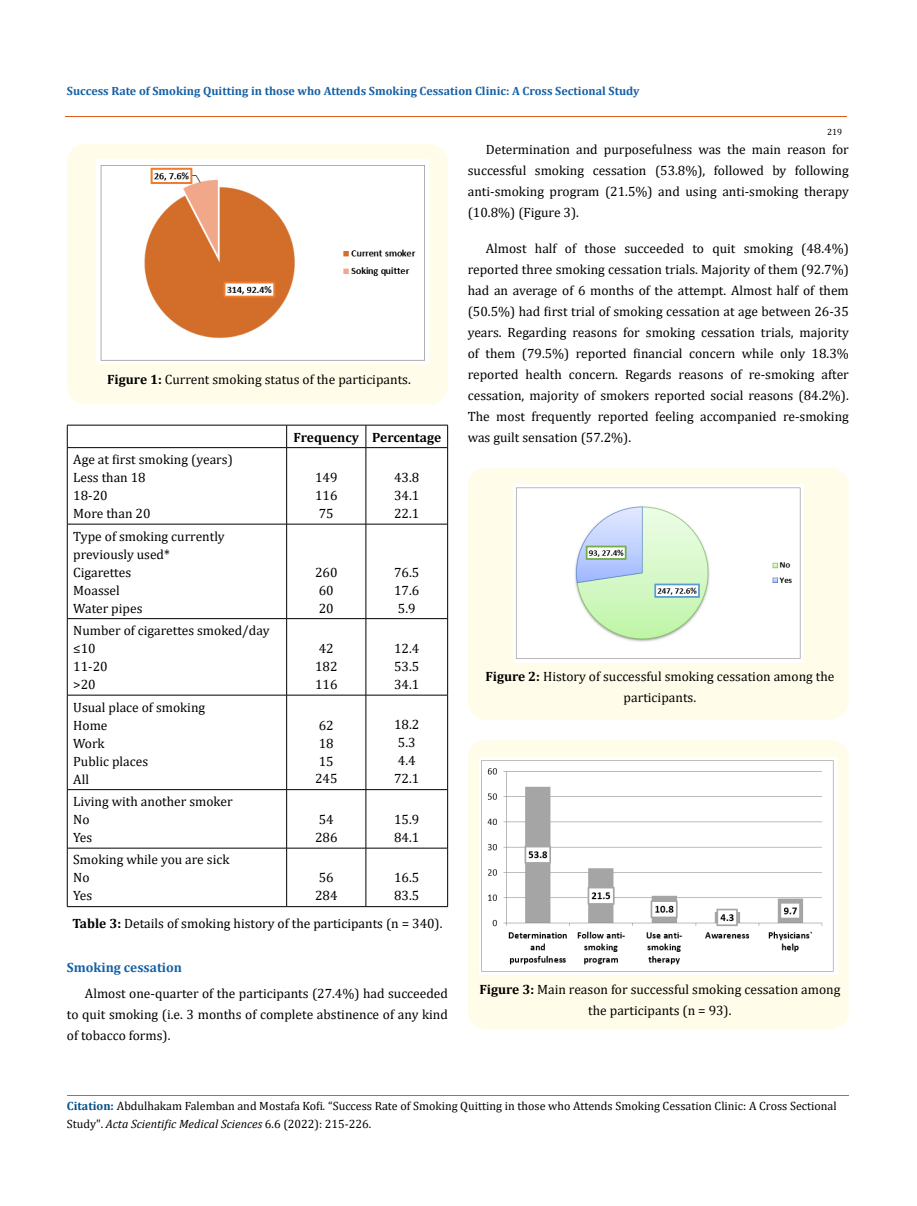
<style>
.page{position:relative;width:917px;height:1206px;background:#fff}
.page>*{position:absolute;margin:0;border:0;box-sizing:border-box;transform-origin:0 0}
.t1{font:13.5px/18px "Cambria";color:#000}
.t2{font:700 13.5px "Cambria";color:#000}
.t3{font:700 13.5px "Cambria";color:#1560a6}
.t4{font:12px/18px "Cambria";color:#000}
.t5{font:700 12px "Cambria";color:#1560a6}
.t6{font:9px "Cambria";color:#000}
.s1{font-weight:700}
.s2{font-weight:700;color:#035089}
.s3{font-style:italic}
</style>
<div class="page">
<div style="left:67px;top:144px;width:381px;height:260px;background:#fffde9;border-radius:18px"></div>
<img style="left:96px;top:160px;width:332px;height:203px">
<div style="left:468px;top:740px;width:380px;height:289px;background:#fffde9;border-radius:18px"></div>
<img style="left:479px;top:757px;width:358px;height:218px">
<hr style="left:67px;top:425px;width:220px;height:1px;background:#000">
<svg style="left:67px;top:425px;width:1px;height:22px"></svg>
<hr style="left:286px;top:425px;width:80px;height:1px;background:#000">
<svg style="left:286px;top:425px;width:1px;height:22px"></svg>
<hr style="left:366px;top:425px;width:82px;height:1px;background:#000">
<svg style="left:365px;top:425px;width:1px;height:22px"></svg>
<svg style="left:447px;top:425px;width:1px;height:22px"></svg>
<hr style="left:67px;top:447px;width:220px;height:1px;background:#000">
<hr style="left:67px;top:448px;width:1px;height:76px;background:#000">
<hr style="left:286px;top:447px;width:80px;height:1px;background:#000">
<hr style="left:286px;top:448px;width:1px;height:76px;background:#000">
<hr style="left:366px;top:447px;width:82px;height:1px;background:#000">
<hr style="left:365px;top:448px;width:1px;height:76px;background:#000">
<hr style="left:447px;top:448px;width:1px;height:76px;background:#000">
<hr style="left:67px;top:524px;width:220px;height:1px;background:#000">
<hr style="left:67px;top:524px;width:1px;height:94px;background:#000">
<hr style="left:286px;top:524px;width:80px;height:1px;background:#000">
<hr style="left:286px;top:524px;width:1px;height:94px;background:#000">
<hr style="left:366px;top:524px;width:82px;height:1px;background:#000">
<hr style="left:365px;top:524px;width:1px;height:94px;background:#000">
<hr style="left:447px;top:524px;width:1px;height:94px;background:#000">
<hr style="left:67px;top:618px;width:220px;height:1px;background:#000">
<hr style="left:67px;top:619px;width:1px;height:76px;background:#000">
<hr style="left:286px;top:618px;width:80px;height:1px;background:#000">
<hr style="left:286px;top:619px;width:1px;height:76px;background:#000">
<hr style="left:366px;top:618px;width:82px;height:1px;background:#000">
<hr style="left:365px;top:619px;width:1px;height:76px;background:#000">
<hr style="left:447px;top:619px;width:1px;height:76px;background:#000">
<hr style="left:67px;top:695px;width:220px;height:1px;background:#000">
<hr style="left:67px;top:695px;width:1px;height:94px;background:#000">
<hr style="left:286px;top:695px;width:80px;height:1px;background:#000">
<hr style="left:286px;top:695px;width:1px;height:94px;background:#000">
<hr style="left:366px;top:695px;width:82px;height:1px;background:#000">
<hr style="left:365px;top:695px;width:1px;height:94px;background:#000">
<hr style="left:447px;top:695px;width:1px;height:94px;background:#000">
<hr style="left:67px;top:789px;width:220px;height:1px;background:#000">
<hr style="left:67px;top:790px;width:1px;height:58px;background:#000">
<hr style="left:286px;top:789px;width:80px;height:1px;background:#000">
<hr style="left:286px;top:790px;width:1px;height:58px;background:#000">
<hr style="left:366px;top:789px;width:82px;height:1px;background:#000">
<hr style="left:365px;top:790px;width:1px;height:58px;background:#000">
<hr style="left:447px;top:790px;width:1px;height:58px;background:#000">
<hr style="left:67px;top:848px;width:220px;height:1px;background:#000">
<hr style="left:67px;top:848px;width:1px;height:58px;background:#000">
<hr style="left:286px;top:848px;width:80px;height:1px;background:#000">
<hr style="left:286px;top:848px;width:1px;height:58px;background:#000">
<hr style="left:366px;top:848px;width:82px;height:1px;background:#000">
<hr style="left:365px;top:848px;width:1px;height:58px;background:#000">
<hr style="left:447px;top:848px;width:1px;height:58px;background:#000">
<hr style="left:67px;top:906px;width:220px;height:1px;background:#000">
<hr style="left:286px;top:906px;width:80px;height:1px;background:#000">
<hr style="left:366px;top:906px;width:82px;height:1px;background:#000">
<div style="left:468px;top:468px;width:380px;height:252px;background:#fffde9;border-radius:18px"></div>
<img style="left:513px;top:485px;width:290px;height:178px">
<hr style="left:65px;top:117px;width:782px;height:1px;background:#e05d1a">
<hr style="left:67px;top:1095px;width:781px;height:1px;background:#e05d1a">
<p class="t5" style="left:67px;top:82px;width:574px">Success Rate of Smoking Quitting in those who Attends Smoking Cessation Clinic: A Cross Sectional Study</p>
<p class="t6" style="left:827px;top:127px;width:16px">219</p>
<p class="t1" style="left:107px;top:370px;width:305px"><span class="s1">Figure 1:</span> Current smoking status of the participants.</p>
<p class="t1" style="left:73px;top:450px;width:161px">Age at first smoking (years)<br>Less than 18<br>18-20<br>More than 20</p>
<p class="t1" style="left:73px;top:527px;width:153px">Type of smoking currently previously used*<br>Cigarettes<br>Moassel<br>Water pipes</p>
<p class="t1" style="left:73px;top:621px;width:198px">Number of cigarettes smoked/day ≤10<br>11-20<br>&gt;20</p>
<p class="t1" style="left:73px;top:698px;width:133px">Usual place of smoking<br>Home<br>Work<br>Public places<br>All</p>
<p class="t1" style="left:73px;top:792px;width:161px">Living with another smoker<br>No<br>Yes</p>
<p class="t2" style="left:293px;top:428px;width:149px">Frequency Percentage</p>
<p class="t1" style="left:315px;top:468px;width:24px;text-align:justify">149<br>116<br>75</p>
<p class="t1" style="left:394px;top:468px;width:27px;text-align:justify">43.8<br>34.1<br>22.1</p>
<p class="t1" style="left:315px;top:563px;width:24px">260<br>60<br>20</p>
<p class="t1" style="left:394px;top:563px;width:27px;text-align:justify">76.5<br>17.6<br>5.9</p>
<p class="t1" style="left:315px;top:639px;width:24px">42<br>182<br>116</p>
<p class="t1" style="left:394px;top:639px;width:27px;text-align:justify">12.4<br>53.5<br>34.1</p>
<p class="t1" style="left:315px;top:716px;width:24px">62<br>18<br>15<br>245</p>
<p class="t1" style="left:394px;top:716px;width:27px">18.2<br>5.3<br>4.4<br>72.1</p>
<p class="t1" style="left:315px;top:810px;width:24px">54<br>286</p>
<p class="t1" style="left:394px;top:810px;width:27px">15.9<br>84.1</p>
<p class="t1" style="left:73px;top:851px;width:158px">Smoking while you are sick<br>No<br>Yes</p>
<p class="t1" style="left:315px;top:869px;width:24px">56<br>284</p>
<p class="t1" style="left:394px;top:869px;width:27px">16.5<br>83.5</p>
<p class="t1" style="left:72px;top:914px;width:372px"><span class="s1">Table 3:</span> Details of smoking history of the participants (n = 340).</p>
<p class="t3" style="left:67px;top:958px;width:117px">Smoking cessation</p>
<p class="t1" style="left:67px;top:983px;width:382px;line-height:21px;text-align:justify;text-indent:18px">Almost one-quarter of the participants (27.4%) had succeeded to quit smoking (i.e. 3 months of complete abstinence of any kind of tobacco forms).</p>
<p class="t1" style="left:468px;top:139px;width:382px;line-height:21px;text-align:justify;text-indent:18px">Determination and purposefulness was the main reason for successful smoking cessation (53.8%), followed by following anti-smoking program (21.5%) and using anti-smoking therapy (10.8%) (Figure 3).</p>
<p class="t1" style="left:468px;top:238px;width:382px;line-height:21px;text-align:justify;text-indent:18px">Almost half of those succeeded to quit smoking (48.4%) reported three smoking cessation trials. Majority of them (92.7%) had an average of 6 months of the attempt. Almost half of them (50.5%) had first trial of smoking cessation at age between 26-35 years. Regarding reasons for smoking cessation trials, majority of them (79.5%) reported financial concern while only 18.3% reported health concern. Regards reasons of re-smoking after cessation, majority of smokers reported social reasons (84.2%).<br>The most frequently reported feeling accompanied re-smoking was guilt sensation (57.2%).</p>
<p class="t1" style="left:485px;top:666px;width:350px;line-height:21px;text-align:center"><span class="s1">Figure 2:</span> History of successful smoking cessation among the participants.</p>
<p class="t1" style="left:479px;top:979px;width:362px;line-height:21px;text-align:center"><span class="s1">Figure 3:</span> Main reason for successful smoking cessation among the participants (n = 93).</p>
<p class="t4" style="left:67px;top:1097px;width:771px"><span class="s2">Citation:</span> Abdulhakam Falemban and Mostafa Kofi<span class="s3">.</span> “Success Rate of Smoking Quitting in those who Attends Smoking Cessation Clinic: A Cross Sectional<br>Study". <span class="s3">Acta Scientific Medical Sciences</span> 6.6 (2022): 215-226.</p>
</div>
